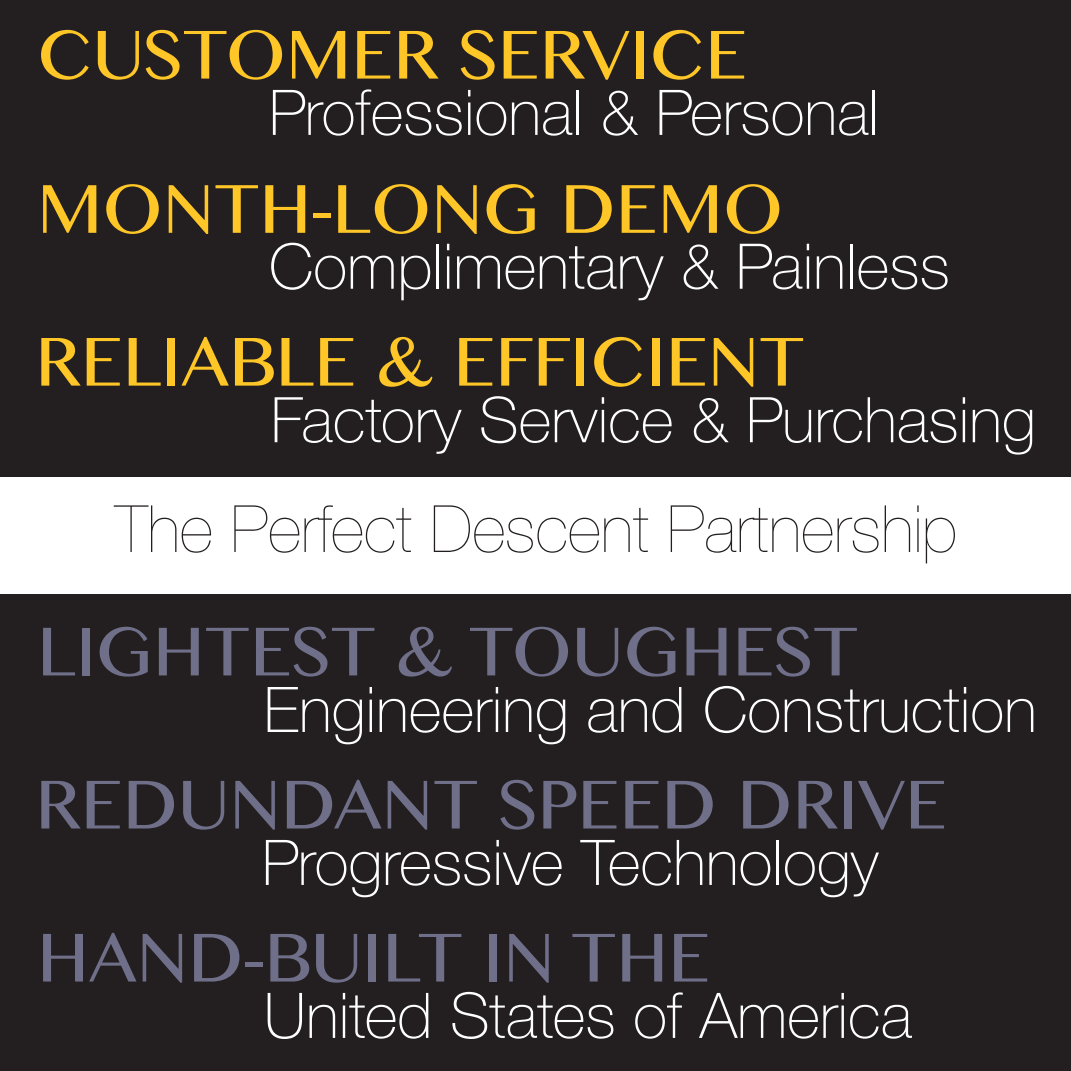
<style>
.page{position:relative;width:1071px;height:1071px;background:#fff}
.page>*{position:absolute;margin:0;border:0;box-sizing:border-box;transform-origin:0 0}
.t1{font:70px "Gurmukhi MN";color:#6f6f89}
.t2{font:70px "Gurmukhi MN";color:#ffc627}
.t3{font:200 65.27px "Helvetica Neue";color:#231f20}
.t4{font:100 63px "Helvetica Neue";color:#fff}
</style>
<div class="page">
<div style="left:0;top:595px;width:1071px;height:476px;background:#231f20"></div>
<div style="left:0;top:0;width:1071px;height:476px;background:#231f20"></div>
<p class="t2" style="left:37px;top:16px;width:711px">CUSTOMER SERVICE</p>
<p class="t4" style="left:269px;top:74px;width:612px">Professional &amp; Personal</p>
<p class="t2" style="left:37px;top:170px;width:748px">MONTH-LONG DEMO</p>
<p class="t4" style="left:269px;top:228px;width:682px">Complimentary &amp; Painless</p>
<p class="t2" style="left:35px;top:323px;width:771px">RELIABLE &amp; EFFICIENT</p>
<p class="t4" style="left:271px;top:381px;width:767px">Factory Service &amp; Purchasing</p>
<p class="t3" style="left:115px;top:491px;width:844px">The Perfect Descent Partnership</p>
<p class="t1" style="left:37px;top:613px;width:823px">LIGHTEST &amp; TOUGHEST</p>
<p class="t4" style="left:264px;top:671px;width:775px">Engineering and Construction</p>
<p class="t1" style="left:35px;top:766px;width:913px">REDUNDANT SPEED DRIVE</p>
<p class="t4" style="left:262px;top:824px;width:618px">Progressive Technology</p>
<p class="t1" style="left:37px;top:919px;width:675px">HAND-BUILT IN THE</p>
<p class="t4" style="left:264px;top:977px;width:650px">United States of America</p>
</div>
